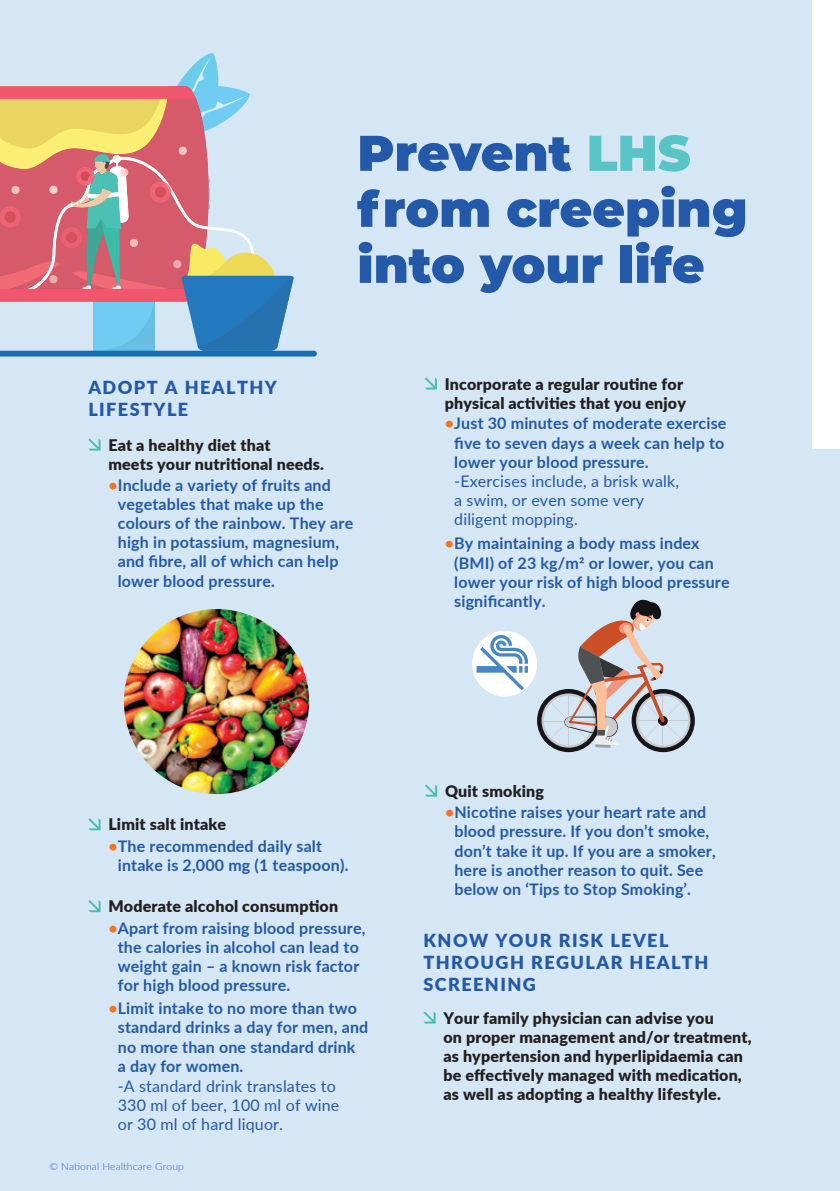
<style>
.page{position:relative;width:840px;height:1191px;background:#fff}
.page>*{position:absolute;margin:0;border:0;box-sizing:border-box;transform-origin:0 0}
.t1{font:900 50px/56px "Montserrat";color:#2359a8}
.t2{font:900 18px/21.6px "Lato";letter-spacing:.08em;color:#2359a8}
.t3{font:700 16px/19.2px "Lato";letter-spacing:.01em;color:#2359a8}
.t4{font:900 16px/19.2px "Lato";letter-spacing:.01em;color:#231f20}
.t5{font:16px/19.2px "Lato";letter-spacing:.01em;color:#2359a8}
.t6{font:300 10px "Lato";letter-spacing:.01em;color:#3865b0}
.s1{color:#59c4c5}
.s2{color:#f47321}
</style>
<div class="page">
<div style="left:0;top:0;width:839px;height:1191px;background:#d5e6f4"></div>
<div style="left:811px;top:0;width:28px;height:449px;background:#fff"></div>
<svg style="left:88px;top:438px;width:12px;height:12px"></svg>
<svg style="left:88px;top:818px;width:12px;height:12px"></svg>
<svg style="left:88px;top:900px;width:12px;height:12px"></svg>
<img style="left:124px;top:609px;width:185px;height:185px;border-radius:93px">
<svg style="left:425px;top:377px;width:11px;height:12px"></svg>
<svg style="left:536px;top:599px;width:158px;height:153px"></svg>
<svg style="left:425px;top:784px;width:12px;height:12px"></svg>
<svg style="left:423px;top:1011px;width:12px;height:12px"></svg>
<div style="left:472px;top:630px;width:64px;height:66px;background:#fff;border-radius:50%"></div>
<svg style="left:476px;top:635px;width:51px;height:55px"></svg>
<svg style="left:0;top:52px;width:317px;height:304px"></svg>
<h1 class="t1" style="left:357px;top:122px;width:391px">Prevent <span class="s1">LHS </span>from creeping into your life</h1>
<p class="t2" style="left:88px;top:376px;width:190px">ADOPT A HEALTHY<br>LIFESTYLE</p>
<p class="t4" style="left:108px;top:434px;width:217px">Eat a healthy diet that<br>meets your nutritional needs.</p>
<p class="t3" style="left:118px;top:474px;width:237px;text-indent:-9px"><span class="s2">•</span>Include a variety of fruits and vegetables that make up the colours of the rainbow. They are high in potassium, magnesium, and fibre, all of which can help lower blood pressure.</p>
<p class="t4" style="left:444px;top:373px;width:242px">Incorporate a regular routine for physical activities that you enjoy</p>
<p class="t3" style="left:454px;top:413px;width:273px;text-indent:-9px"><span class="s2">•</span>Just 30 minutes of moderate exercise five to seven days a week can help to lower your blood pressure.</p>
<p class="t5" style="left:454px;top:470px;width:226px">-Exercises include, a brisk walk, a swim, or even some very diligent mopping.</p>
<p class="t3" style="left:454px;top:533px;width:277px;text-indent:-9px"><span class="s2">•</span>By maintaining a body mass index (BMI) of 23 kg/m2 or lower, you can lower your risk of high blood pressure significantly.</p>
<p class="t4" style="left:108px;top:814px;width:119px">Limit salt intake</p>
<p class="t3" style="left:118px;top:835px;width:232px;text-indent:-9px"><span class="s2">•</span>The recommended daily salt intake is 2,000 mg (1 teaspoon).</p>
<p class="t4" style="left:108px;top:896px;width:231px">Moderate alcohol consumption</p>
<p class="t3" style="left:118px;top:917px;width:249px;text-indent:-9px"><span class="s2">•</span>Apart from raising blood pressure, the calories in alcohol can lead to weight gain – a known risk factor for high blood pressure.</p>
<p class="t3" style="left:118px;top:998px;width:252px;text-indent:-9px"><span class="s2">•</span>Limit intake to no more than two standard drinks a day for men, and no more than one standard drink<br>a day for women.</p>
<p class="t5" style="left:118px;top:1075px;width:223px">-A standard drink translates to<br>330 ml of beer, 100 ml of wine or 30 ml of hard liquor.</p>
<p class="t6" style="left:49px;top:1159px;width:136px">© National Healthcare Group</p>
<p class="t4" style="left:445px;top:780px;width:100px">Quit smoking</p>
<p class="t3" style="left:454px;top:802px;width:263px;text-indent:-9px"><span class="s2">•</span>Nicotine raises your heart rate and blood pressure. If you don’t smoke, don’t take it up. If you are a smoker, here is another reason to quit. See below on ‘Tips to Stop Smoking’.</p>
<p class="t2" style="left:423px;top:929px;width:286px">KNOW YOUR RISK LEVEL<br>THROUGH REGULAR HEALTH<br>SCREENING</p>
<p class="t4" style="left:443px;top:1007px;width:309px">Your family physician can advise you<br>on proper management and/or treatment, as hypertension and hyperlipidaemia can be effectively managed with medication, as well as adopting a healthy lifestyle.</p>
</div>
